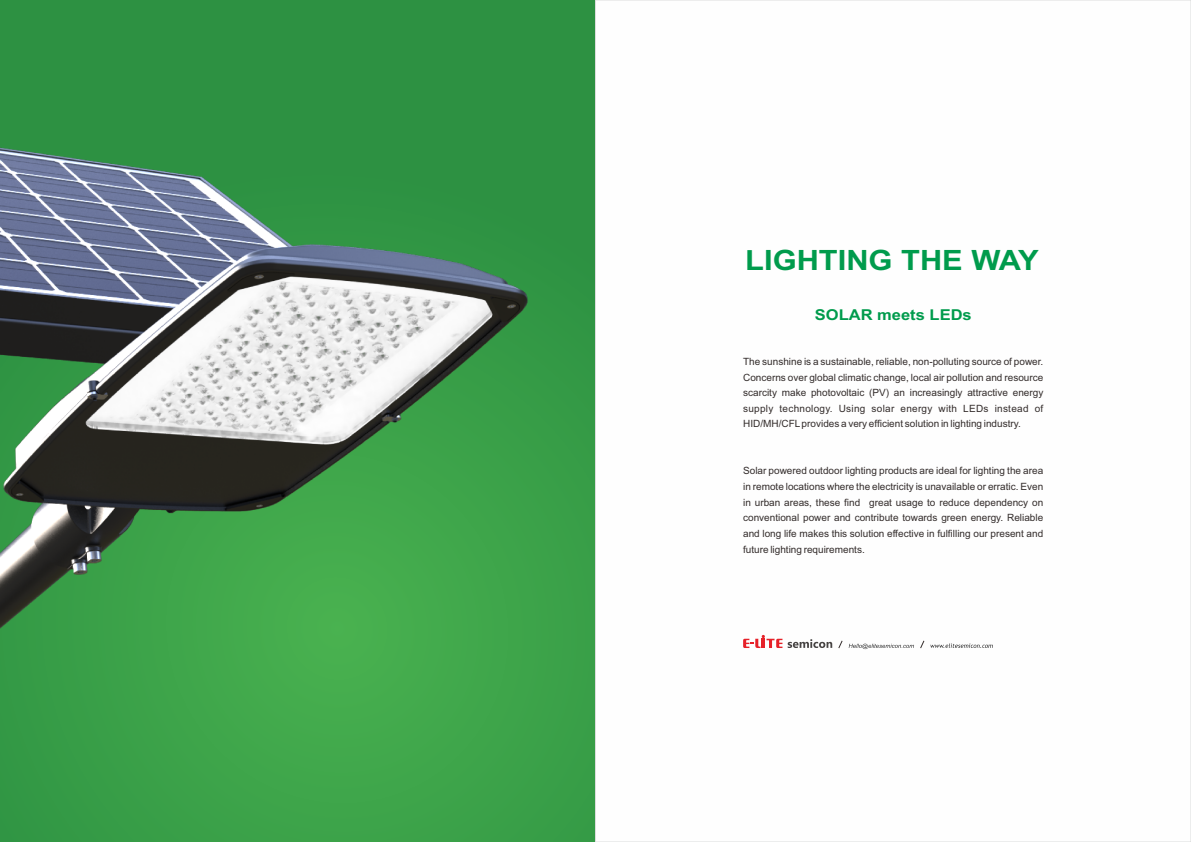
<style>
.page{position:relative;width:1191px;height:842px;background:#fff}
.page>*{position:absolute;margin:0;border:0;box-sizing:border-box;transform-origin:0 0}
.t1{font:700 28px "Arial";color:#009b4c;scale:1.1 1}
.t2{font:700 15px "Arial";color:#009b4c;scale:1.1 1}
.t3{font:10px/15.6px "Arial";color:#332c2b;text-align:justify}
</style>
<div class="page">
<img style="left:0;top:0;width:595px;height:842px">
<svg style="left:743px;top:635px;width:89px;height:13px"></svg>
<svg style="left:930px;top:643px;width:62px;height:5px"></svg>
<svg style="left:848px;top:644px;width:66px;height:5px"></svg>
<svg style="left:838px;top:640px;width:4px;height:9px"></svg>
<svg style="left:920px;top:640px;width:4px;height:9px"></svg>
<h1 class="t1" style="left:745px;top:249px;width:268px">LIGHTING THE WAY</h1>
<h2 class="t2" style="left:815px;top:309px;width:144px">SOLAR meets LEDs</h2>
<p class="t3" style="left:743px;top:354px;width:302px">The sunshine is a sustainable, reliable, non-polluting source of power.<br>Concerns over global climatic change, local air pollution and resource scarcity make photovoltaic (PV) an increasingly attractive energy supply technology. Using solar energy with LEDs instead of HID/MH/CFLprovides a very efficient solution in lighting industry.</p>
<p class="t3" style="left:743px;top:464px;width:302px">Solar powered outdoor lighting products are ideal for lighting the area in remote locations where the electricity is unavailable or erratic. Even in urban areas, these find great usage to reduce dependency on conventional power and contribute towards green energy. Reliable and long life makes this solution effective in fulfilling our present and future lighting requirements.</p>
</div>
